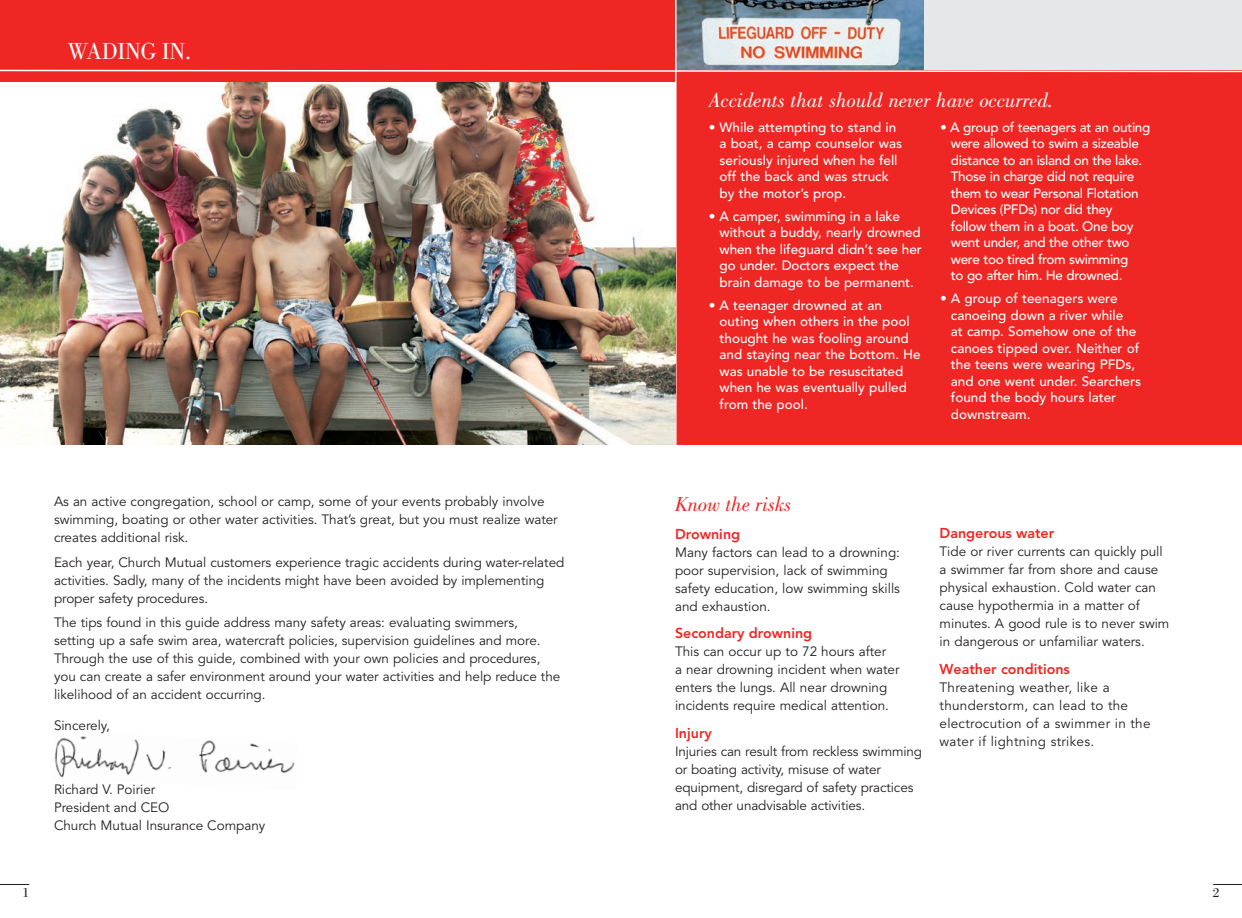
<style>
.page{position:relative;width:1242px;height:918px;background:#fff}
.page>*{position:absolute;margin:0;border:0;box-sizing:border-box;transform-origin:0 0}
.Head{font:24px "Bodoni Std";letter-spacing:-.015em;color:#fff}
.Body{font:italic 21px "Bodoni Std";color:#fff}
.Head-2{font:italic 21px "Bodoni Std";color:#ee2724}
.SubHead{font:800 14.25px "Avenir LT Std";color:#ee2724}
.Body-2{font:13.5px/18px "Avenir LT Std";letter-spacing:-.005em;color:#231f20}
.Body-3{font:500 13.5px/16.5px "Avenir LT Std";color:#fff}
.Body-4{font:500 13.5px/16.5px "Avenir LT Std";letter-spacing:-.025em;color:#fff}
.Body-5{font:13.5px/18px "Avenir LT Std";letter-spacing:.02em;color:#231f20}
.t1{font:13.5px "Bodoni Std";color:#231f20}
</style>
<div class="page">
<img style="left:54px;top:736px;width:241px;height:42px">
<div style="left:921px;top:0;width:321px;height:82px;background:#e6e7e9"></div>
<img style="left:677px;top:0;width:246px;height:69px">
<svg style="left:1213px;top:884px;width:29px;height:1px"></svg>
<div style="left:676px;top:70px;width:566px;height:375px;background:#ee2724"></div>
<hr style="left:675px;top:0;width:2px;height:451px;background:#fff">
<img style="left:0;top:82px;width:675px;height:363px">
<svg style="left:0;top:884px;width:29px;height:1px"></svg>
<div style="left:0;top:0;width:675px;height:82px;background:#ee2724"></div>
<svg style="left:0;top:69px;width:1242px;height:4px"></svg>
<p class="Head" style="left:68px;top:37px;width:125px">WADING IN.</p>
<p class="t1" style="left:22px;top:885px;width:8px">1</p>
<p class="Body-2" style="left:54px;top:493px;width:505px">As an active congregation, school or camp, some of your events probably involve swimming, boating or other water activities. That’s great, but you must realize water creates additional risk.</p>
<p class="Body-2" style="left:54px;top:554px;width:512px">Each year, Church Mutual customers experience tragic accidents during water-related activities. Sadly, many of the incidents might have been avoided by implementing proper safety procedures.</p>
<p class="Body-2" style="left:54px;top:614px;width:508px">The tips found in this guide address many safety areas: evaluating swimmers, setting up a safe swim area, watercraft policies, supervision guidelines and more.<br>Through the use of this guide, combined with your own policies and procedures, you can create a safer environment around your water activities and help reduce the likelihood of an accident occurring.</p>
<p class="Body-2" style="left:54px;top:717px;width:57px">Sincerely,</p>
<p class="Body-2" style="left:54px;top:781px;width:103px">Richard V. Poirier</p>
<p class="Body-2" style="left:54px;top:799px;width:117px">President and CEO</p>
<p class="Body-2" style="left:54px;top:817px;width:213px">Church Mutual Insurance Company</p>
<p class="Body" style="left:709px;top:89px;width:346px">Accidents that should never have occurred.</p>
<p class="Body-3" style="left:720px;top:119px;width:184px;text-indent:-11px">• While attempting to stand in a boat, a camp counselor was seriously injured when he fell off the back and was struck by the motor’s prop.</p>
<p class="Body-3" style="left:720px;top:208px;width:204px;text-indent:-11px">• A camper, swimming in a lake without a buddy, nearly drowned when the lifeguard didn’t see her go under. Doctors expect the brain damage to be permanent.</p>
<p class="Body-3" style="left:720px;top:297px;width:203px;text-indent:-11px">• A teenager drowned at an outing when others in the pool thought he was fooling around and staying near the bottom. He was unable to be resuscitated when he was eventually pulled from the pool.</p>
<p class="Body-4" style="left:951px;top:119px;width:201px;text-indent:-11px">• A group of teenagers at an outing were allowed to swim a sizeable distance to an island on the lake.<br>Those in charge did not require them to wear Personal Flotation<br>Devices (PFDs) nor did they follow them in a boat. One boy went under, and the other two were too tired from swimming<br>to go after him. He drowned.</p>
<p class="Body-3" style="left:951px;top:291px;width:192px;text-indent:-11px">• A group of teenagers were canoeing down a river while<br>at camp. Somehow one of the canoes tipped over. Neither of the teens were wearing PFDs, and one went under. Searchers found the body hours later downstream.</p>
<p class="Head-2" style="left:675px;top:492px;width:118px">Know the risks</p>
<p class="SubHead" style="left:675px;top:525px;width:67px">Drowning</p>
<p class="Body-2" style="left:675px;top:543px;width:227px">Many factors can lead to a drowning: poor supervision, lack of swimming safety education, low swimming skills and exhaustion.</p>
<p class="SubHead" style="left:675px;top:625px;width:139px">Secondary drowning</p>
<p class="Body-2" style="left:675px;top:643px;width:226px">This can occur up to 72 hours after<br>a near drowning incident when water enters the lungs. All near drowning incidents require medical attention.</p>
<p class="SubHead" style="left:675px;top:725px;width:38px">Injury</p>
<p class="Body-2" style="left:675px;top:743px;width:249px">Injuries can result from reckless swimming or boating activity, misuse of water equipment, disregard of safety practices and other unadvisable activities.</p>
<p class="SubHead" style="left:940px;top:525px;width:116px">Dangerous water</p>
<p class="Body-2" style="left:940px;top:543px;width:231px">Tide or river currents can quickly pull a swimmer far from shore and cause physical exhaustion. Cold water can cause hypothermia in a matter of minutes. A good rule is to never swim in dangerous or unfamiliar waters.</p>
<p class="SubHead" style="left:940px;top:661px;width:132px">Weather conditions</p>
<p class="Body-5" style="left:940px;top:679px;width:213px">Threatening weather, like a thunderstorm, can lead to the electrocution of a swimmer in the water if lightning strikes.</p>
<p class="t1" style="left:1213px;top:885px;width:8px">2</p>
</div>
